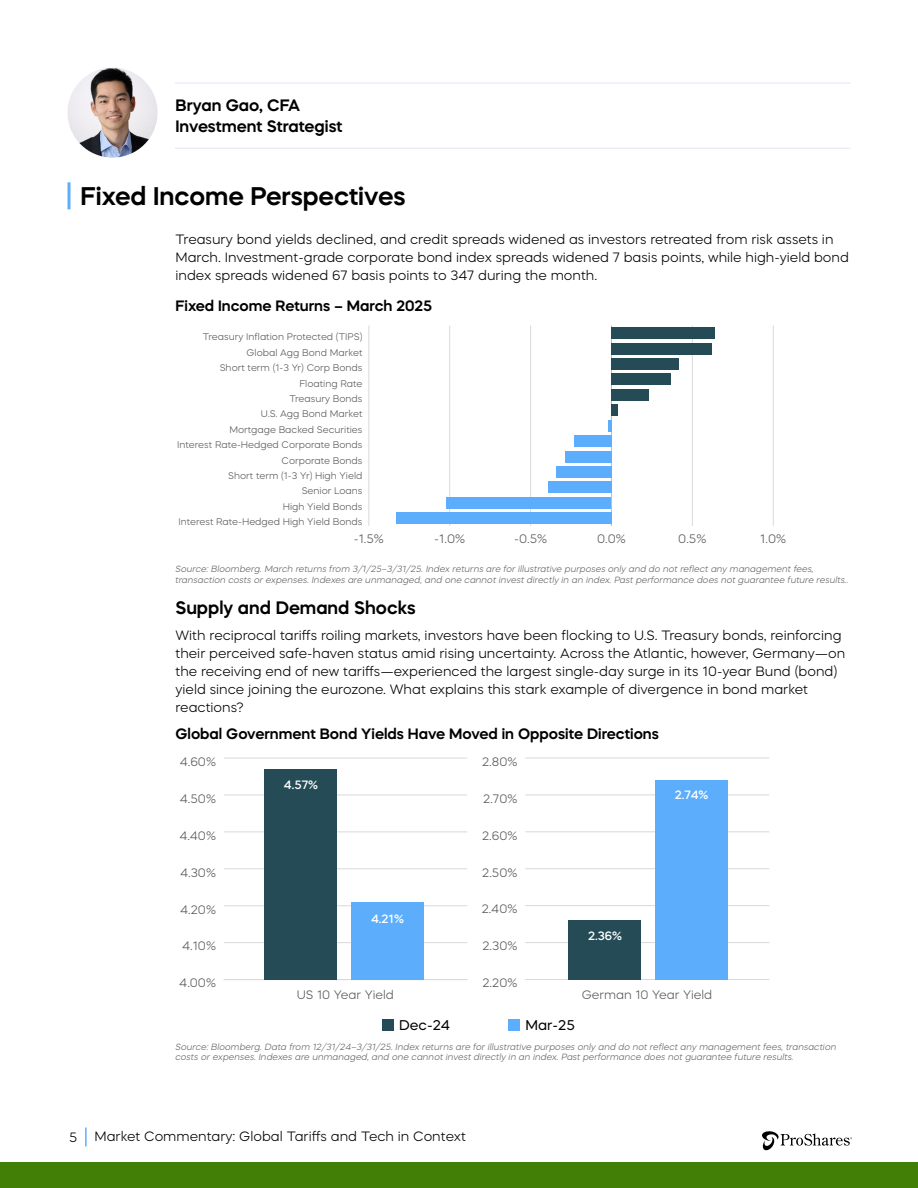
<style>
.page{position:relative;width:918px;height:1188px;background:#fff}
.page>*{position:absolute;margin:0;border:0;box-sizing:border-box;transform-origin:0 0}
.t1{font:600 25.5px "Mazzard H";color:#000}
.t2{font:600 18px "Mazzard H";color:#000}
.t3{font:600 16.5px/21px "Mazzard H";color:#000}
.t4{font:600 15px "Mazzard H";color:#000}
.t5{font:14.1px "Mazzard H";color:#000}
.t6{font:300 13.5px/18px "Mazzard H";color:#000}
.t7{font:300 12.3px "Mazzard H";color:#595959}
.t8{font:500 12.15px "Mazzard H";color:#fff}
.t9{font:300 9.6px "Mazzard H";color:#595959}
.t10{font:italic 300 9px/10.8px "Mazzard H";color:#646464}
</style>
<div class="page">
<div style="left:0;top:1162px;width:918px;height:26px;background:#427f06"></div>
<svg style="left:762px;top:1131px;width:90px;height:20px"></svg>
<hr style="left:85px;top:1127px;width:2px;height:20px;background:#5dadfd">
<hr style="left:68px;top:182px;width:2px;height:27px;background:#5dadfd">
<hr style="left:369px;top:326px;width:1px;height:200px;background:#d9d9d9">
<hr style="left:449px;top:326px;width:1px;height:200px;background:#d9d9d9">
<hr style="left:530px;top:326px;width:1px;height:200px;background:#d9d9d9">
<hr style="left:692px;top:326px;width:1px;height:200px;background:#d9d9d9">
<hr style="left:773px;top:326px;width:1px;height:200px;background:#d9d9d9">
<hr style="left:611px;top:326px;width:1px;height:200px;background:#bfbebe">
<div style="left:611px;top:328px;width:104px;height:11px;background:#254c56"></div>
<div style="left:611px;top:343px;width:101px;height:11px;background:#254c56"></div>
<div style="left:611px;top:358px;width:68px;height:12px;background:#254c56"></div>
<div style="left:611px;top:374px;width:60px;height:11px;background:#254c56"></div>
<div style="left:611px;top:389px;width:38px;height:11px;background:#254c56"></div>
<div style="left:611px;top:405px;width:7px;height:11px;background:#254c56"></div>
<svg style="left:608px;top:420px;width:3px;height:11px"></svg>
<div style="left:574px;top:436px;width:37px;height:11px;background:#5dadfd"></div>
<div style="left:565px;top:451px;width:46px;height:11px;background:#5dadfd"></div>
<div style="left:556px;top:466px;width:55px;height:11px;background:#5dadfd"></div>
<div style="left:548px;top:482px;width:63px;height:11px;background:#5dadfd"></div>
<div style="left:446px;top:497px;width:165px;height:11px;background:#5dadfd"></div>
<div style="left:396px;top:513px;width:215px;height:11px;background:#5dadfd"></div>
<hr style="left:224px;top:979px;width:243px;height:1px;background:#d9d9d9">
<hr style="left:224px;top:942px;width:243px;height:1px;background:#d9d9d9">
<hr style="left:224px;top:905px;width:243px;height:1px;background:#d9d9d9">
<hr style="left:224px;top:869px;width:243px;height:1px;background:#d9d9d9">
<hr style="left:224px;top:832px;width:243px;height:1px;background:#d9d9d9">
<hr style="left:224px;top:795px;width:243px;height:1px;background:#d9d9d9">
<hr style="left:224px;top:758px;width:243px;height:1px;background:#d9d9d9">
<div style="left:351px;top:902px;width:73px;height:78px;background:#5dadfd"></div>
<div style="left:264px;top:769px;width:73px;height:211px;background:#254c56"></div>
<div style="left:382px;top:1019px;width:12px;height:12px;background:#254c56"></div>
<div style="left:508px;top:1019px;width:12px;height:12px;background:#5dadfd"></div>
<hr style="left:525px;top:979px;width:244px;height:1px;background:#d9d9d9">
<hr style="left:525px;top:942px;width:244px;height:1px;background:#d9d9d9">
<hr style="left:525px;top:905px;width:244px;height:1px;background:#d9d9d9">
<hr style="left:525px;top:868px;width:244px;height:1px;background:#d9d9d9">
<hr style="left:525px;top:832px;width:244px;height:1px;background:#d9d9d9">
<hr style="left:525px;top:795px;width:244px;height:1px;background:#d9d9d9">
<hr style="left:525px;top:758px;width:244px;height:1px;background:#d9d9d9">
<div style="left:655px;top:780px;width:73px;height:199px;background:#5dadfd"></div>
<div style="left:568px;top:920px;width:73px;height:59px;background:#254c56"></div>
<hr style="left:175px;top:82px;width:675px;height:2px;background:#e6eaf7">
<hr style="left:175px;top:148px;width:675px;height:1px;background:#e6eaf7">
<img style="left:68px;top:68px;width:90px;height:90px;border-radius:45px">
<p class="t3" style="left:176px;top:94px;width:168px">Bryan Gao, CFA<br>Investment Strategist</p>
<h1 class="t1" style="left:81px;top:179px;width:327px">Fixed Income Perspectives</h1>
<p class="t6" style="left:176px;top:230px;width:675px">Treasury bond yields declined, and credit spreads widened as investors retreated from risk assets in<br>March. Investment-grade corporate bond index spreads widened 7 basis points, while high-yield bond index spreads widened 67 basis points to 347 during the month.</p>
<p class="t4" style="left:176px;top:296px;width:258px">Fixed Income Returns – March 2025</p>
<p class="t9" style="left:203px;top:331px;width:161px">Treasury Inflation Protected (TIPS)</p>
<p class="t9" style="left:247px;top:346px;width:117px">Global Agg Bond Market</p>
<p class="t9" style="left:220px;top:362px;width:144px">Short term (1-3 Yr) Corp Bonds</p>
<p class="t9" style="left:299px;top:377px;width:65px">Floating Rate</p>
<p class="t9" style="left:290px;top:393px;width:74px">Treasury Bonds</p>
<p class="t9" style="left:261px;top:408px;width:103px">U.S. Agg Bond Market</p>
<p class="t9" style="left:229px;top:423px;width:135px">Mortgage Backed Securities</p>
<p class="t9" style="left:177px;top:439px;width:187px">Interest Rate-Hedged Corporate Bonds</p>
<p class="t9" style="left:282px;top:454px;width:82px">Corporate Bonds</p>
<p class="t9" style="left:228px;top:470px;width:136px">Short term (1-3 Yr) High Yield</p>
<p class="t9" style="left:302px;top:485px;width:62px">Senior Loans</p>
<p class="t9" style="left:283px;top:500px;width:81px">High Yield Bonds</p>
<p class="t9" style="left:178px;top:516px;width:186px">Interest Rate-Hedged High Yield Bonds</p>
<p class="t7" style="left:354px;top:531px;width:32px">-1.5%</p>
<p class="t7" style="left:434px;top:531px;width:32px">-1.0%</p>
<p class="t7" style="left:514px;top:531px;width:35px">-0.5%</p>
<p class="t7" style="left:597px;top:531px;width:30px">0.0%</p>
<p class="t7" style="left:678px;top:531px;width:30px">0.5%</p>
<p class="t7" style="left:760px;top:531px;width:27px">1.0%</p>
<p class="t10" style="left:176px;top:563px;width:675px">Source: Bloomberg. March returns from 3/1/25–3/31/25. Index returns are for illustrative purposes only and do not reflect any management fees, transaction costs or expenses. Indexes are unmanaged, and one cannot invest directly in an index. Past performance does not guarantee future results..</p>
<h2 class="t2" style="left:176px;top:595px;width:242px">Supply and Demand Shocks</h2>
<p class="t6" style="left:176px;top:626px;width:671px">With reciprocal tariffs roiling markets, investors have been flocking to U.S. Treasury bonds, reinforcing their perceived safe-haven status amid rising uncertainty. Across the Atlantic, however, Germany—on the receiving end of new tariffs—experienced the largest single-day surge in its 10-year Bund (bond) yield since joining the eurozone. What explains this stark example of divergence in bond market reactions?</p>
<p class="t4" style="left:176px;top:724px;width:485px">Global Government Bond Yields Have Moved in Opposite Directions</p>
<p class="t7" style="left:180px;top:754px;width:38px">4.60%</p>
<p class="t7" style="left:482px;top:754px;width:37px">2.80%</p>
<p class="t7" style="left:180px;top:791px;width:38px">4.50%</p>
<p class="t8" style="left:284px;top:777px;width:36px">4.57%</p>
<p class="t7" style="left:483px;top:791px;width:36px">2.70%</p>
<p class="t8" style="left:675px;top:787px;width:35px">2.74%</p>
<p class="t7" style="left:179px;top:828px;width:38px">4.40%</p>
<p class="t7" style="left:482px;top:828px;width:37px">2.60%</p>
<p class="t7" style="left:180px;top:865px;width:37px">4.30%</p>
<p class="t7" style="left:482px;top:865px;width:37px">2.50%</p>
<p class="t7" style="left:180px;top:902px;width:37px">4.20%</p>
<p class="t8" style="left:371px;top:911px;width:34px">4.21%</p>
<p class="t7" style="left:482px;top:902px;width:37px">2.40%</p>
<p class="t7" style="left:182px;top:939px;width:35px">4.10%</p>
<p class="t7" style="left:482px;top:938px;width:36px">2.30%</p>
<p class="t8" style="left:588px;top:928px;width:36px">2.36%</p>
<p class="t7" style="left:179px;top:975px;width:38px">4.00%</p>
<p class="t7" style="left:297px;top:987px;width:99px">US 10 Year Yield</p>
<p class="t7" style="left:483px;top:975px;width:36px">2.20%</p>
<p class="t7" style="left:582px;top:987px;width:132px">German 10 Year Yield</p>
<p class="t5" style="left:399px;top:1016px;width:52px">Dec-24</p>
<p class="t5" style="left:526px;top:1016px;width:51px">Mar-25</p>
<p class="t10" style="left:176px;top:1041px;width:662px">Source: Bloomberg. Data from 12/31/24–3/31/25. Index returns are for illustrative purposes only and do not reflect any management fees, transaction costs or expenses. Indexes are unmanaged, and one cannot invest directly in an index. Past performance does not guarantee future results.</p>
<p class="t6" style="left:69px;top:1128px;width:10px">5</p>
<p class="t6" style="left:94px;top:1128px;width:373px">Market Commentary: Global Tariffs and Tech in Context</p>
</div>
